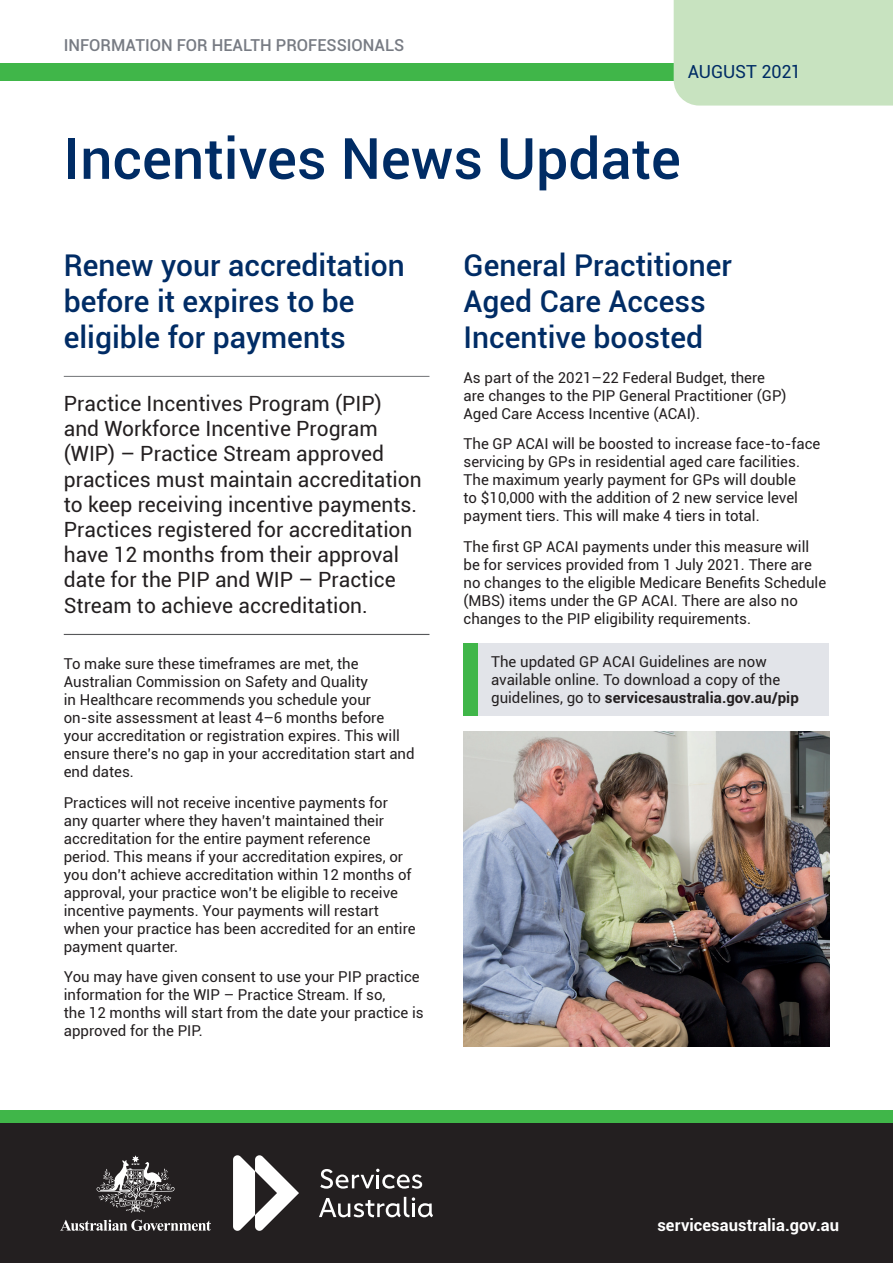
<style>
.page{position:relative;width:893px;height:1263px;background:#fff}
.page>*{position:absolute;margin:0;border:0;box-sizing:border-box;transform-origin:0 0}
.t1{font:500 57px "Roboto";color:#002c65}
.t2{font:500 30px/36px "Roboto";color:#002c65}
.t3{font:21px/25.2px "Roboto";color:#231f20}
.t4{font:18px "Roboto";letter-spacing:-.005em;color:#002c65}
.t5{font:500 16.5px "Roboto";color:#777b83}
.t6{font:700 16.5px "Roboto";letter-spacing:.005em;color:#fff}
.t7{font:15px/18px "Roboto";color:#231f20}
.s1{font-weight:700}
</style>
<div class="page">
<div style="left:0;top:1123px;width:893px;height:140px;background:#231f20"></div>
<div style="left:0;top:1110px;width:893px;height:13px;background:#40b649"></div>
<svg style="left:233px;top:1155px;width:66px;height:76px"></svg>
<svg style="left:320px;top:1169px;width:102px;height:19px"></svg>
<svg style="left:319px;top:1197px;width:114px;height:20px"></svg>
<svg style="left:60px;top:1220px;width:151px;height:11px"></svg>
<svg style="left:96px;top:1155px;width:79px;height:57px"></svg>
<div style="left:0;top:64px;width:697px;height:17px;background:#40b649"></div>
<hr style="left:64px;top:376px;width:365px;height:1px;background:#808285">
<hr style="left:64px;top:634px;width:365px;height:1px;background:#57585a">
<div style="left:463px;top:643px;width:15px;height:73px;background:#40b649"></div>
<div style="left:478px;top:643px;width:351px;height:73px;background:#e2e4e9"></div>
<div style="left:674px;top:0;width:219px;height:106px;background:#c8e3c0"></div>
<img style="left:463px;top:731px;width:366px;height:315px">
<p class="t5" style="left:64px;top:33px;width:342px">INFORMATION FOR HEALTH PROFESSIONALS</p>
<p class="t4" style="left:688px;top:59px;width:115px">AUGUST 2021</p>
<h1 class="t1" style="left:64px;top:118px;width:619px">Incentives News Update</h1>
<h2 class="t2" style="left:64px;top:246px;width:343px">Renew your accreditation before it expires to be eligible for payments</h2>
<p class="t3" style="left:64px;top:390px;width:359px">Practice Incentives Program (PIP) and Workforce Incentive Program (WIP) – Practice Stream approved practices must maintain accreditation to keep receiving incentive payments.<br>Practices registered for accreditation have 12 months from their approval date for the PIP and WIP – Practice Stream to achieve accreditation.</p>
<p class="t7" style="left:64px;top:654px;width:352px">To make sure these timeframes are met, the Australian Commission on Safety and Quality<br>in Healthcare recommends you schedule your on-site assessment at least 4–6 months before your accreditation or registration expires. This will ensure there’s no gap in your accreditation start and end dates.</p>
<p class="t7" style="left:64px;top:793px;width:353px">Practices will not receive incentive payments for any quarter where they haven’t maintained their accreditation for the entire payment reference period. This means if your accreditation expires, or you don’t achieve accreditation within 12 months of approval, your practice won’t be eligible to receive incentive payments. Your payments will restart when your practice has been accredited for an entire payment quarter.</p>
<p class="t7" style="left:64px;top:967px;width:361px">You may have given consent to use your PIP practice information for the WIP – Practice Stream. If so,<br>the 12 months will start from the date your practice is approved for the PIP.</p>
<h2 class="t2" style="left:463px;top:246px;width:270px">General Practitioner<br>Aged Care Access<br>Incentive boosted</h2>
<p class="t7" style="left:463px;top:368px;width:325px">As part of the 2021–22 Federal Budget, there are changes to the PIP General Practitioner (GP)<br>Aged Care Access Incentive (ACAI).</p>
<p class="t7" style="left:463px;top:434px;width:358px">The GP ACAI will be boosted to increase face-to-face servicing by GPs in residential aged care facilities.<br>The maximum yearly payment for GPs will double<br>to $10,000 with the addition of 2 new service level payment tiers. This will make 4 tiers in total.</p>
<p class="t7" style="left:463px;top:537px;width:364px">The first GP ACAI payments under this measure will be for services provided from 1 July 2021. There are no changes to the eligible Medicare Benefits Schedule (MBS) items under the GP ACAI. There are also no changes to the PIP eligibility requirements.</p>
<p class="t7" style="left:491px;top:652px;width:309px">The updated GP ACAI Guidelines are now available online. To download a copy of the guidelines, go to <span class="s1">servicesaustralia.gov.au/pip</span></p>
<p class="t6" style="left:657px;top:1213px;width:183px">servicesaustralia.gov.au</p>
</div>
